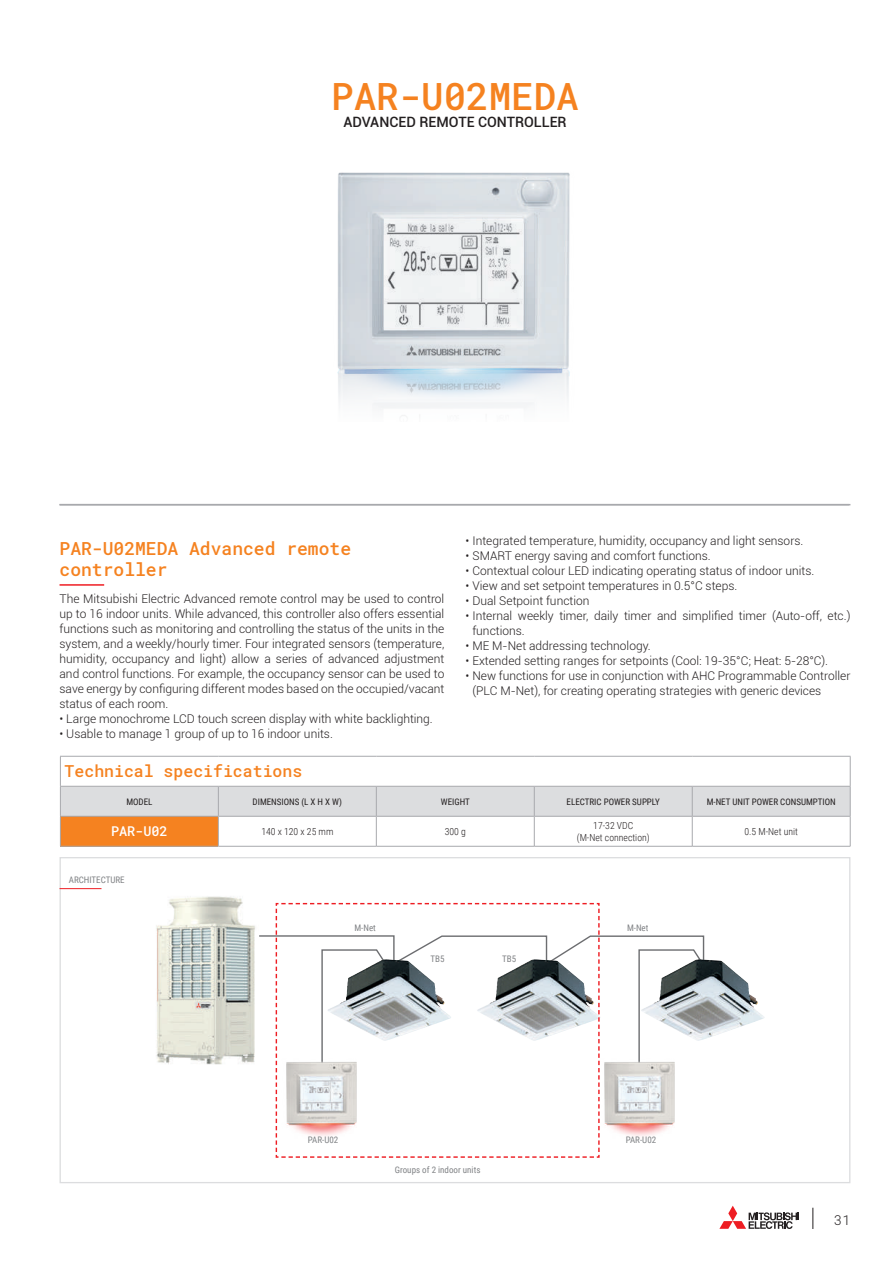
<style>
.page{position:relative;width:893px;height:1263px;background:#fff}
.page>*{position:absolute;margin:0;border:0;box-sizing:border-box;transform-origin:0 0}
.t1{font:500 37.5px "Roboto Mono";color:#f58220}
.t2{font:500 18px/21px "Roboto Mono";color:#f58220}
.t3{font:500 16.5px "Roboto Mono";color:#f58220}
.t4{font:500 14.25px "Roboto";color:#231f20}
.t5{font:500 13.5px "Roboto Mono";color:#fff}
.t6{font:300 13.5px "Roboto Mono";color:#231f20}
.t7{font:300 12px/15px "Roboto";color:#231f20}
.t8{font:300 9.75px/11.7px "Roboto Condensed";color:#231f20;text-align:center}
.t9{font:9px "Roboto Condensed";color:#231f20}
.t10{font:9px "Roboto Condensed";color:#808285}
</style>
<div class="page">
<svg style="left:719px;top:1206px;width:80px;height:23px"></svg>
<svg style="left:812px;top:1208px;width:1px;height:21px"></svg>
<hr style="left:219px;top:846px;width:157px;height:1px;background:#a8a9ad">
<hr style="left:376px;top:846px;width:158px;height:1px;background:#a8a9ad">
<hr style="left:534px;top:846px;width:158px;height:1px;background:#a8a9ad">
<hr style="left:692px;top:846px;width:158px;height:1px;background:#a8a9ad">
<hr style="left:60px;top:756px;width:158px;height:1px;background:#a8a9ad">
<hr style="left:218px;top:756px;width:158px;height:1px;background:#a8a9ad">
<hr style="left:376px;top:756px;width:158px;height:1px;background:#a8a9ad">
<hr style="left:534px;top:756px;width:158px;height:1px;background:#a8a9ad">
<hr style="left:692px;top:756px;width:159px;height:1px;background:#a8a9ad">
<hr style="left:60px;top:846px;width:159px;height:1px;background:#a8a9ad">
<svg style="left:60px;top:757px;width:791px;height:89px"></svg>
<hr style="left:60px;top:584px;width:44px;height:2px;background:#ee1d23">
<img style="left:337px;top:172px;width:233px;height:244px">
<img style="left:706px;top:959px;width:59px;height:80px">
<svg style="left:259px;top:935px;width:447px;height:123px"></svg>
<svg style="left:275px;top:902px;width:325px;height:256px"></svg>
<img style="left:275px;top:1058px;width:100px;height:86px">
<img style="left:588px;top:1058px;width:87px;height:86px">
<img style="left:156px;top:896px;width:99px;height:168px">
<hr style="left:60px;top:504px;width:790px;height:1px;background:#a8a9ad">
<hr style="left:60px;top:888px;width:41px;height:1px;background:#ee1d23">
<h1 class="t1" style="left:331px;top:70px;width:249px">PAR-U02MEDA</h1>
<p class="t4" style="left:343px;top:112px;width:225px">ADVANCED REMOTE CONTROLLER</p>
<h2 class="t2" style="left:60px;top:537px;width:293px">PAR-U02MEDA Advanced remote controller</h2>
<p class="t7" style="left:60px;top:591px;width:386px;text-align:justify">The Mitsubishi Electric Advanced remote control may be used to control up to 16 indoor units. While advanced, this controller also offers essential functions such as monitoring and controlling the status of the units in the system, and a weekly/hourly timer. Four integrated sensors (temperature, humidity, occupancy and light) allow a series of advanced adjustment and control functions. For example, the occupancy sensor can be used to save energy by configuring different modes based on the occupied/vacant status of each room.</p>
<p class="t7" style="left:60px;top:711px;width:375px">• Large monochrome LCD touch screen display with white backlighting.</p>
<p class="t7" style="left:60px;top:726px;width:275px">• Usable to manage 1 group of up to 16 indoor units.</p>
<p class="t7" style="left:466px;top:533px;width:339px">• Integrated temperature, humidity, occupancy and light sensors.</p>
<p class="t7" style="left:466px;top:548px;width:247px">• SMART energy saving and comfort functions.</p>
<p class="t7" style="left:466px;top:563px;width:350px">• Contextual colour LED indicating operating status of indoor units.</p>
<p class="t7" style="left:466px;top:578px;width:273px">• View and set setpoint temperatures in 0.5°C steps.</p>
<p class="t7" style="left:466px;top:593px;width:125px">• Dual Setpoint function</p>
<p class="t7" style="left:472px;top:608px;width:380px;text-indent:-7px">• Internal weekly timer, daily timer and simplified timer (Auto-off, etc.) functions.</p>
<p class="t7" style="left:466px;top:638px;width:187px">• ME M-Net addressing technology.</p>
<p class="t7" style="left:466px;top:653px;width:364px">• Extended setting ranges for setpoints (Cool: 19-35°C; Heat: 5-28°C).</p>
<p class="t7" style="left:472px;top:668px;width:380px;text-indent:-7px">• New functions for use in conjunction with AHC Programmable Controller (PLC M-Net), for creating operating strategies with generic devices</p>
<h3 class="t3" style="left:65px;top:760px;width:239px">Technical specifications</h3>
<p class="t9" style="left:126px;top:795px;width:28px">MODEL</p>
<p class="t9" style="left:253px;top:795px;width:91px">DIMENSIONS (L X H X W)</p>
<p class="t9" style="left:441px;top:795px;width:31px">WEIGHT</p>
<p class="t9" style="left:567px;top:795px;width:95px">ELECTRIC POWER SUPPLY</p>
<p class="t9" style="left:707px;top:795px;width:131px">M-NET UNIT POWER CONSUMPTION</p>
<p class="t5" style="left:111px;top:822px;width:58px">PAR-U02</p>
<p class="t8" style="left:261px;top:825px;width:74px">140 x 120 x 25 mm</p>
<p class="t8" style="left:445px;top:825px;width:23px">300 g</p>
<p class="t8" style="left:577px;top:819px;width:74px">17-32 VDC<br>(M-Net connection)</p>
<p class="t8" style="left:744px;top:825px;width:55px">0.5 M-Net unit</p>
<p class="t10" style="left:69px;top:873px;width:57px">ARCHITECTURE</p>
<p class="t10" style="left:354px;top:921px;width:23px">M-Net</p>
<p class="t10" style="left:627px;top:921px;width:23px">M-Net</p>
<p class="t10" style="left:431px;top:952px;width:16px">TB5</p>
<p class="t10" style="left:502px;top:952px;width:16px">TB5</p>
<p class="t10" style="left:308px;top:1133px;width:32px">PAR-U02</p>
<p class="t10" style="left:395px;top:1163px;width:87px">Groups of 2 indoor units</p>
<p class="t10" style="left:626px;top:1133px;width:32px">PAR-U02</p>
<p class="t6" style="left:834px;top:1211px;width:18px">31</p>
</div>
